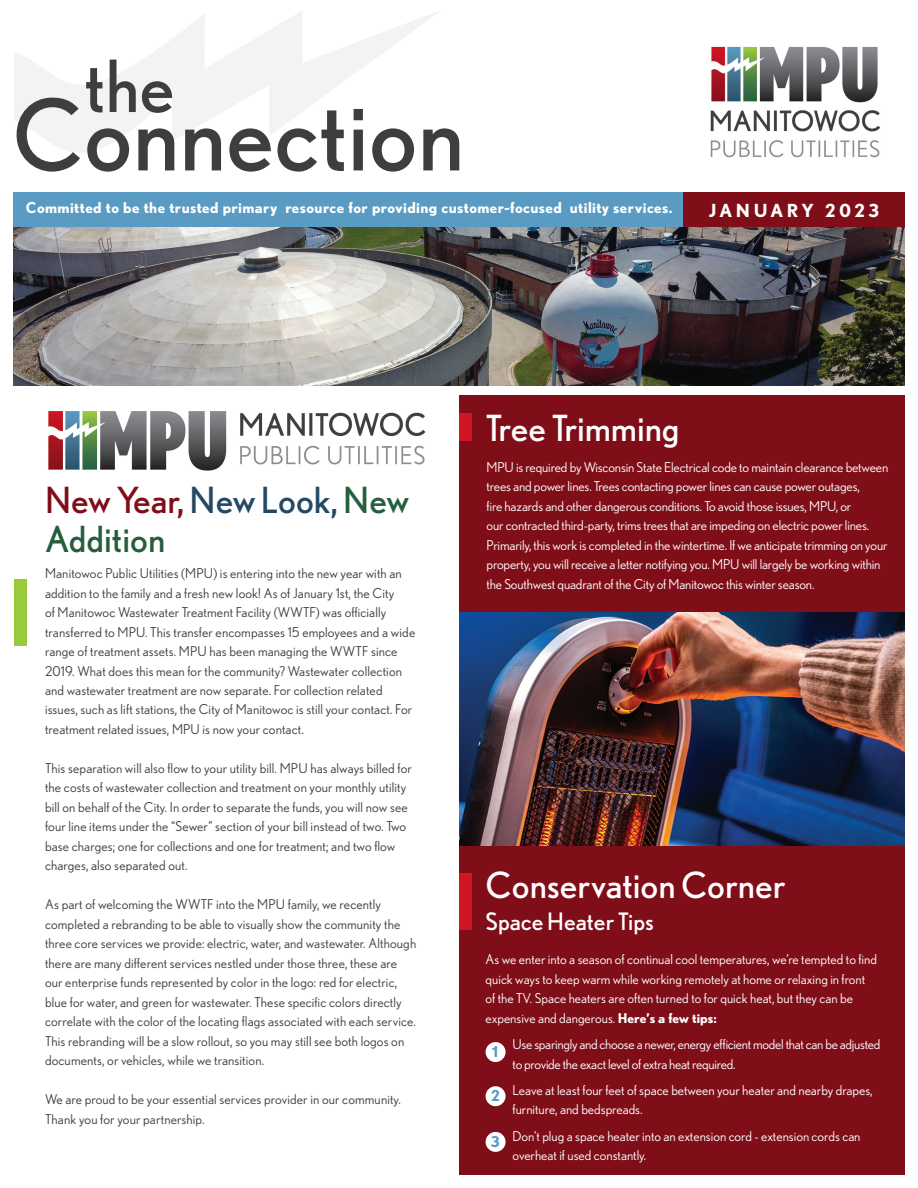
<style>
.page{position:relative;width:918px;height:1188px;background:#fff}
.page>*{position:absolute;margin:0;border:0;box-sizing:border-box;transform-origin:0 0}
.t1{font:36px "Nobel";color:#fff}
.t2{font:36px/39px "Nobel";color:#245e3d}
.t3{font:24px "Nobel";color:#fff}
.t4{font:700 18px "Nobel";letter-spacing:.195em;color:#fff}
.t5{font:700 15px "Nobel";letter-spacing:.025em;color:#fff}
.t6{font:700 15px "Nobel";color:#599bc2}
.t7{font:13.5px/19.5px "Nobel";letter-spacing:.01em;color:#3e3e3f}
.t8{font:13.5px/19.5px "Nobel";letter-spacing:-.01em;color:#fff}
.s1{color:#7f0e19}
.s2{color:#244965}
.s3{font-weight:700}
</style>
<div class="page">
<img style="left:14px;top:227px;width:890px;height:158px">
<div style="left:14px;top:192px;width:730px;height:35px;background:#599bc2"></div>
<svg style="left:14px;top:11px;width:425px;height:129px"></svg>
<svg style="left:17px;top:60px;width:442px;height:112px"></svg>
<div style="left:14px;top:579px;width:12px;height:67px;background:#99ca3b"></div>
<div style="left:459px;top:395px;width:445px;height:779px;background:#7f0e19"></div>
<div style="left:459px;top:414px;width:12px;height:27px;background:#cf1622"></div>
<div style="left:459px;top:873px;width:12px;height:56px;background:#cf1622"></div>
<div style="left:486px;top:1042px;width:20px;height:20px;background:#fff;border-radius:50%"></div>
<div style="left:486px;top:1086px;width:20px;height:20px;background:#fff;border-radius:50%"></div>
<div style="left:486px;top:1132px;width:20px;height:20px;background:#fff;border-radius:50%"></div>
<div style="left:683px;top:192px;width:222px;height:35px;background:#7f0e19"></div>
<img style="left:459px;top:613px;width:445px;height:232px">
<img style="left:710px;top:46px;width:170px;height:112px">
<img style="left:48px;top:411px;width:378px;height:60px">
<p class="t5" style="left:26px;top:198px;width:648px">Committed to be the trusted primary resource for providing customer-focused utility services.</p>
<h3 class="t4" style="left:709px;top:199px;width:172px">JANUARY 2023</h3>
<h1 class="t2" style="left:45px;top:480px;width:366px"><span class="s1">New Year,</span> <span class="s2">New Look,</span> New<br>Addition</h1>
<p class="t7" style="left:45px;top:563px;width:372px">Manitowoc Public Utilities (MPU) is entering into the new year with an addition to the family and a fresh new look! As of January 1st, the City<br>of Manitowoc Wastewater Treatment Facility (WWTF) was officially transferred to MPU. This transfer encompasses 15 employees and a wide range of treatment assets. MPU has been managing the WWTF since 2019. What does this mean for the community? Wastewater collection and wastewater treatment are now separate. For collection related issues, such as lift stations, the City of Manitowoc is still your contact. For treatment related issues, MPU is now your contact.</p>
<p class="t7" style="left:45px;top:758px;width:368px">This separation will also flow to your utility bill. MPU has always billed for the costs of wastewater collection and treatment on your monthly utility bill on behalf of the City. In order to separate the funds, you will now see four line items under the “Sewer” section of your bill instead of two. Two base charges; one for collections and one for treatment; and two flow charges, also separated out.</p>
<p class="t7" style="left:45px;top:895px;width:373px">As part of welcoming the WWTF into the MPU family, we recently completed a rebranding to be able to visually show the community the three core services we provide: electric, water, and wastewater. Although there are many different services nestled under those three, these are our enterprise funds represented by color in the logo: red for electric, blue for water, and green for wastewater. These specific colors directly correlate with the color of the locating flags associated with each service.<br>This rebranding will be a slow rollout, so you may still see both logos on documents, or vehicles, while we transition.</p>
<p class="t7" style="left:45px;top:1090px;width:357px">We are proud to be your essential services provider in our community.<br>Thank you for your partnership.</p>
<h1 class="t1" style="left:486px;top:407px;width:196px">Tree Trimming</h1>
<p class="t8" style="left:487px;top:457px;width:403px">MPU is required by Wisconsin State Electrical code to maintain clearance between trees and power lines. Trees contacting power lines can cause power outages,<br>fire hazards and other dangerous conditions. To avoid those issues, MPU, or<br>our contracted third-party, trims trees that are impeding on electric power lines.<br>Primarily, this work is completed in the wintertime. If we anticipate trimming on your property, you will receive a letter notifying you. MPU will largely be working within the Southwest quadrant of the City of Manitowoc this winter season.</p>
<h1 class="t1" style="left:486px;top:865px;width:301px">Conservation Corner</h1>
<h2 class="t3" style="left:486px;top:907px;width:170px">Space Heater Tips</h2>
<p class="t8" style="left:486px;top:950px;width:393px">As we enter into a season of continual cool temperatures, we’re tempted to find quick ways to keep warm while working remotely at home or relaxing in front of the TV. Space heaters are often turned to for quick heat, but they can be expensive and dangerous. <span class="s3">Here’s a few tips:</span></p>
<p class="t8" style="left:513px;top:1034px;width:369px">Use sparingly and choose a newer, energy efficient model that can be adjusted to provide the exact level of extra heat required.</p>
<p class="t8" style="left:513px;top:1080px;width:362px">Leave at least four feet of space between your heater and nearby drapes, furniture, and bedspreads.</p>
<p class="t8" style="left:513px;top:1126px;width:349px">Don’t plug a space heater into an extension cord - extension cords can overheat if used constantly.</p>
<p class="t6" style="left:492px;top:1043px;width:7px">1</p>
<p class="t6" style="left:491px;top:1087px;width:10px">2</p>
<p class="t6" style="left:491px;top:1133px;width:10px">3</p>
</div>
